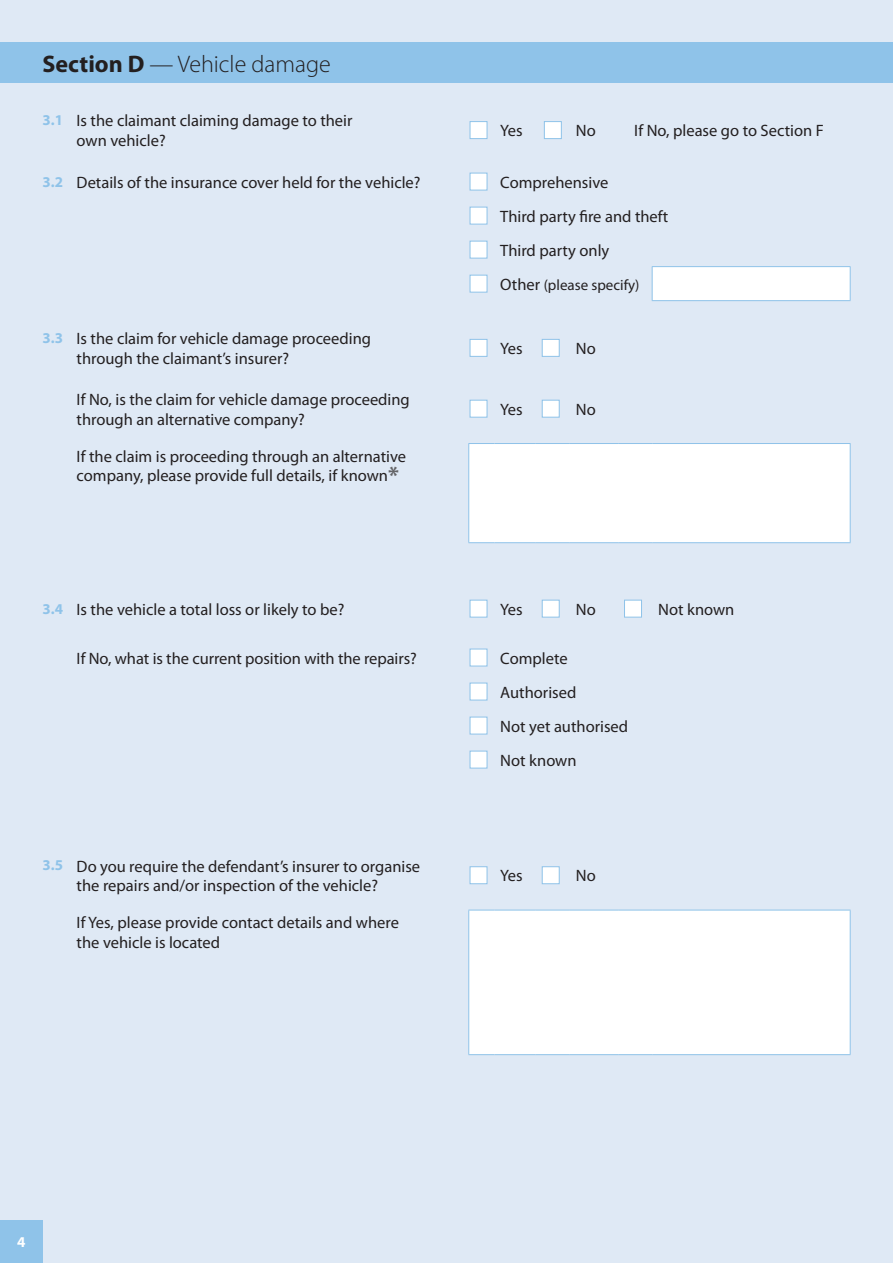
<style>
.page{position:relative;width:893px;height:1263px;background:#dfe9f5}
.page>*{position:absolute;margin:0;border:0;box-sizing:border-box;transform-origin:0 0}
.t1{font:300 24px "Myriad Pro";color:#231f20}
.t2{font:16.5px/19.8px "Myriad Pro";color:#231f20}
.t3{font:15px "Myriad Pro";color:#231f20}
.t4{font:700 15px "Myriad Pro";color:#fff}
.s1{font-weight:700}
.s2{font-weight:700;font-size:15px;color:#8fc3e9}
.s3{font-size:16.5px}
.s4{font-weight:700;font-size:24px;color:#636366}
</style>
<div class="page">
<div style="left:0;top:43px;width:893px;height:40px;background:#8fc3e9"></div>
<div style="left:0;top:1220px;width:43px;height:43px;background:#8fc3e9"></div>
<svg style="left:469px;top:267px;width:381px;height:787px"></svg>
<svg style="left:468px;top:443px;width:26px;height:1px"></svg>
<hr style="left:468px;top:444px;width:1px;height:98px;background:#8fc3e9">
<hr style="left:494px;top:443px;width:42px;height:1px;background:#8fc3e9">
<hr style="left:536px;top:443px;width:34px;height:1px;background:#8fc3e9">
<hr style="left:570px;top:443px;width:48px;height:1px;background:#8fc3e9">
<hr style="left:618px;top:443px;width:34px;height:1px;background:#8fc3e9">
<hr style="left:652px;top:443px;width:198px;height:1px;background:#8fc3e9">
<hr style="left:850px;top:444px;width:1px;height:98px;background:#8fc3e9">
<svg style="left:468px;top:542px;width:26px;height:1px"></svg>
<hr style="left:494px;top:542px;width:42px;height:1px;background:#8fc3e9">
<hr style="left:536px;top:542px;width:34px;height:1px;background:#8fc3e9">
<hr style="left:570px;top:542px;width:48px;height:1px;background:#8fc3e9">
<hr style="left:618px;top:542px;width:34px;height:1px;background:#8fc3e9">
<hr style="left:652px;top:542px;width:198px;height:1px;background:#8fc3e9">
<svg style="left:469px;top:910px;width:25px;height:1px"></svg>
<hr style="left:468px;top:910px;width:1px;height:144px;background:#8fc3e9">
<hr style="left:494px;top:910px;width:42px;height:1px;background:#8fc3e9">
<hr style="left:536px;top:910px;width:34px;height:1px;background:#8fc3e9">
<hr style="left:570px;top:910px;width:48px;height:1px;background:#8fc3e9">
<hr style="left:618px;top:910px;width:34px;height:1px;background:#8fc3e9">
<hr style="left:652px;top:910px;width:198px;height:1px;background:#8fc3e9">
<hr style="left:850px;top:910px;width:1px;height:144px;background:#8fc3e9">
<svg style="left:468px;top:1054px;width:26px;height:1px"></svg>
<hr style="left:494px;top:1054px;width:42px;height:1px;background:#8fc3e9">
<hr style="left:536px;top:1054px;width:34px;height:1px;background:#8fc3e9">
<hr style="left:570px;top:1054px;width:48px;height:1px;background:#8fc3e9">
<hr style="left:618px;top:1054px;width:34px;height:1px;background:#8fc3e9">
<hr style="left:652px;top:1054px;width:198px;height:1px;background:#8fc3e9">
<hr style="left:652px;top:266px;width:198px;height:1px;background:#8fc3e9">
<hr style="left:652px;top:267px;width:1px;height:33px;background:#8fc3e9">
<hr style="left:850px;top:267px;width:1px;height:33px;background:#8fc3e9">
<hr style="left:652px;top:300px;width:198px;height:1px;background:#8fc3e9">
<div style="left:470px;top:121px;width:17px;height:18px;background:#fff;border:1px solid #8fc3e9"></div>
<div style="left:544px;top:121px;width:18px;height:18px;background:#fff;border:1px solid #8fc3e9"></div>
<div style="left:470px;top:173px;width:17px;height:17px;background:#fff;border:1px solid #8fc3e9"></div>
<div style="left:470px;top:207px;width:17px;height:17px;background:#fff;border:1px solid #8fc3e9"></div>
<div style="left:470px;top:241px;width:17px;height:17px;background:#fff;border:1px solid #8fc3e9"></div>
<div style="left:470px;top:275px;width:17px;height:17px;background:#fff;border:1px solid #8fc3e9"></div>
<div style="left:470px;top:339px;width:17px;height:18px;background:#fff;border:1px solid #8fc3e9"></div>
<div style="left:542px;top:339px;width:18px;height:18px;background:#fff;border:1px solid #8fc3e9"></div>
<div style="left:470px;top:400px;width:17px;height:18px;background:#fff;border:1px solid #8fc3e9"></div>
<div style="left:542px;top:400px;width:18px;height:18px;background:#fff;border:1px solid #8fc3e9"></div>
<div style="left:470px;top:600px;width:17px;height:17px;background:#fff;border:1px solid #8fc3e9"></div>
<div style="left:542px;top:600px;width:18px;height:17px;background:#fff;border:1px solid #8fc3e9"></div>
<div style="left:624px;top:600px;width:18px;height:17px;background:#fff;border:1px solid #8fc3e9"></div>
<div style="left:470px;top:649px;width:17px;height:17px;background:#fff;border:1px solid #8fc3e9"></div>
<div style="left:470px;top:683px;width:17px;height:17px;background:#fff;border:1px solid #8fc3e9"></div>
<div style="left:470px;top:717px;width:17px;height:17px;background:#fff;border:1px solid #8fc3e9"></div>
<div style="left:470px;top:751px;width:17px;height:17px;background:#fff;border:1px solid #8fc3e9"></div>
<div style="left:470px;top:866px;width:17px;height:18px;background:#fff;border:1px solid #8fc3e9"></div>
<div style="left:542px;top:866px;width:18px;height:18px;background:#fff;border:1px solid #8fc3e9"></div>
<h1 class="t1" style="left:43px;top:51px;width:290px"><span class="s1">Section D</span> — Vehicle damage</h1>
<p class="t2" style="left:77px;top:111px;width:277px;text-indent:-34px"><span class="s2">3.1</span> Is the claimant claiming damage to their own vehicle?</p>
<p class="t2" style="left:500px;top:121px;width:24px">Yes</p>
<p class="t2" style="left:576px;top:121px;width:21px">No</p>
<p class="t2" style="left:634px;top:121px;width:191px">If No, please go to Section F</p>
<p class="t2" style="left:43px;top:172px;width:379px"><span class="s2">3.2</span> Details of the insurance cover held for the vehicle?</p>
<p class="t2" style="left:500px;top:165px;width:170px;line-height:34px">Comprehensive<br>Third party fire and theft<br>Third party only</p>
<p class="t3" style="left:500px;top:276px;width:141px"><span class="s3">Other</span> (please specify)</p>
<p class="t2" style="left:77px;top:328px;width:296px;text-indent:-34px"><span class="s2">3.3</span> Is the claim for vehicle damage proceeding through the claimant’s insurer?</p>
<p class="t2" style="left:500px;top:338px;width:24px">Yes</p>
<p class="t2" style="left:576px;top:338px;width:21px">No</p>
<p class="t2" style="left:77px;top:389px;width:335px">If No, is the claim for vehicle damage proceeding through an alternative company?</p>
<p class="t2" style="left:500px;top:399px;width:24px">Yes</p>
<p class="t2" style="left:576px;top:399px;width:21px">No</p>
<p class="t2" style="left:77px;top:446px;width:331px">If the claim is proceeding through an alternative company, please provide full details, if known<span class="s4">*</span></p>
<p class="t2" style="left:43px;top:599px;width:303px"><span class="s2">3.4</span> Is the vehicle a total loss or likely to be?</p>
<p class="t2" style="left:500px;top:599px;width:24px">Yes</p>
<p class="t2" style="left:576px;top:599px;width:21px">No</p>
<p class="t2" style="left:658px;top:599px;width:78px">Not known</p>
<p class="t2" style="left:77px;top:648px;width:342px">If No, what is the current position with the repairs?</p>
<p class="t2" style="left:500px;top:641px;width:129px;line-height:34px">Complete<br>Authorised<br>Not yet authorised<br>Not known</p>
<p class="t2" style="left:43px;top:856px;width:379px;text-align:center"><span class="s2">3.5</span> Do you require the defendant’s insurer to organise the repairs and/or inspection of the vehicle?</p>
<p class="t2" style="left:500px;top:866px;width:24px">Yes</p>
<p class="t2" style="left:576px;top:866px;width:21px">No</p>
<p class="t2" style="left:77px;top:913px;width:324px">If Yes, please provide contact details and where the vehicle is located</p>
<p class="t4" style="left:17px;top:1232px;width:10px">4</p>
</div>
